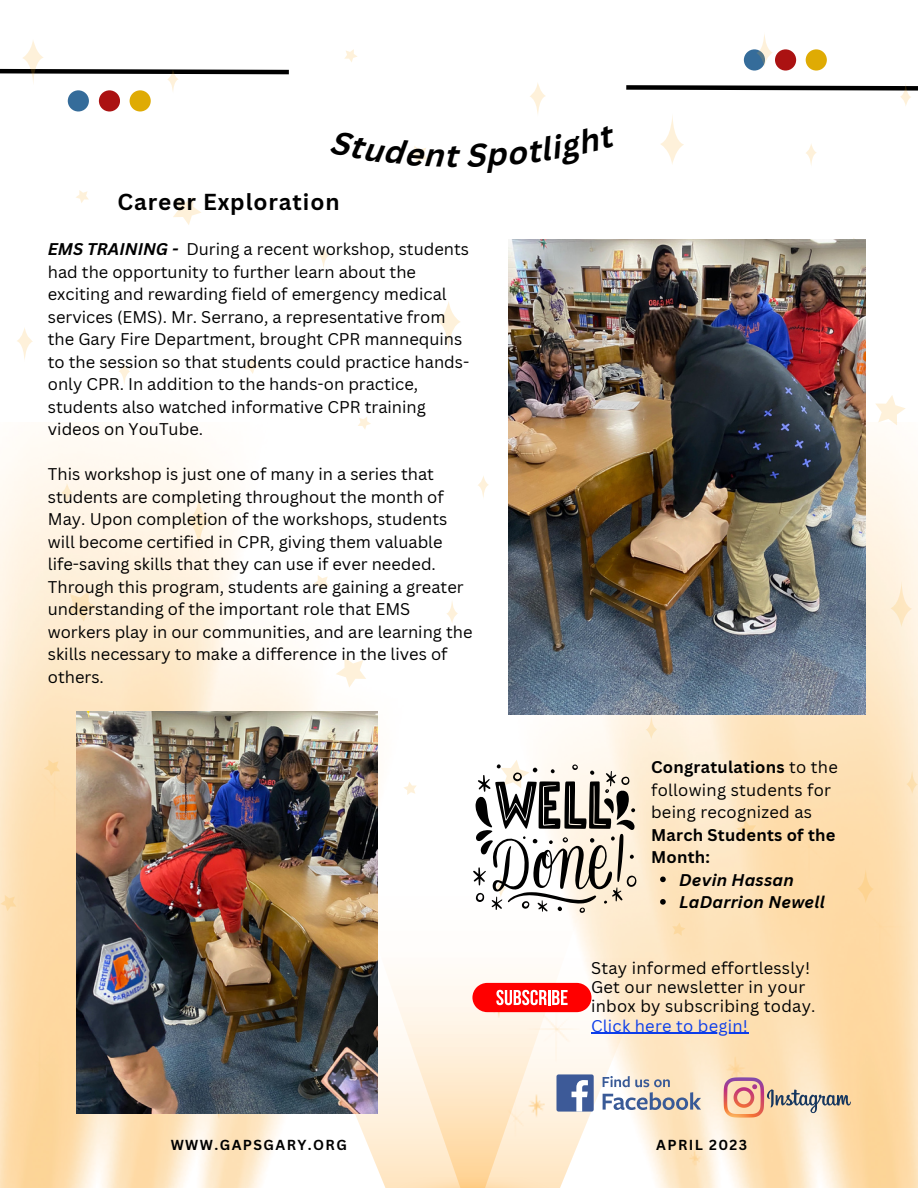
<style>
.page{position:relative;width:918px;height:1188px;background:#fff}
.page>*{position:absolute;margin:0;border:0;box-sizing:border-box;transform-origin:0 0}
.t1{font:700 22.5px "Canva Sans";letter-spacing:.04em;color:#000}
.t2{font:16.5px/22.5px "Canva Sans";color:#000}
.t3{font:italic 700 16.5px/22.5px "Canva Sans";letter-spacing:.015em;color:#000}
.t4{font:700 16.5px/22.5px "Canva Sans";letter-spacing:.015em;color:#000}
.t5{font:16.5px "Canva Sans";letter-spacing:.015em;color:#0c3dea}
.t6{font:700 14.1px "Canva Sans";letter-spacing:.1em;color:#000}
.s1{font-weight:700;font-style:italic}
.s2{font-weight:700}
</style>
<div class="page">
<div style="left:68px;top:90px;width:21px;height:22px;background:#356c9a;border-radius:50%"></div>
<div style="left:99px;top:90px;width:21px;height:22px;background:#ab1212;border-radius:50%"></div>
<div style="left:130px;top:90px;width:21px;height:22px;background:#dfab04;border-radius:50%"></div>
<div style="left:744px;top:49px;width:21px;height:22px;background:#356c9a;border-radius:50%"></div>
<div style="left:775px;top:49px;width:21px;height:22px;background:#ab1212;border-radius:50%"></div>
<div style="left:806px;top:49px;width:21px;height:22px;background:#dfab04;border-radius:50%"></div>
<img style="left:0;top:422px;width:918px;height:766px">
<svg style="left:289px;top:954px;width:367px;height:234px"></svg>
<svg style="left:358px;top:892px;width:229px;height:296px"></svg>
<img style="left:379px;top:1178px;width:187px;height:10px">
<svg style="left:119px;top:362px;width:11px;height:22px"></svg>
<svg style="left:67px;top:591px;width:30px;height:31px"></svg>
<svg style="left:186px;top:500px;width:25px;height:52px"></svg>
<svg style="left:478px;top:475px;width:11px;height:25px"></svg>
<svg style="left:806px;top:144px;width:11px;height:21px"></svg>
<svg style="left:61px;top:483px;width:12px;height:25px"></svg>
<svg style="left:313px;top:575px;width:16px;height:16px"></svg>
<svg style="left:0;top:895px;width:16px;height:16px"></svg>
<svg style="left:44px;top:760px;width:16px;height:16px"></svg>
<svg style="left:173px;top:197px;width:28px;height:28px"></svg>
<svg style="left:17px;top:328px;width:16px;height:32px"></svg>
<svg style="left:76px;top:190px;width:13px;height:13px"></svg>
<svg style="left:0;top:40px;width:289px;height:54px"></svg>
<svg style="left:336px;top:657px;width:30px;height:31px"></svg>
<svg style="left:437px;top:302px;width:23px;height:48px"></svg>
<svg style="left:318px;top:246px;width:11px;height:22px"></svg>
<svg style="left:244px;top:358px;width:16px;height:16px"></svg>
<svg style="left:530px;top:83px;width:15px;height:31px"></svg>
<svg style="left:344px;top:49px;width:13px;height:13px"></svg>
<svg style="left:358px;top:417px;width:13px;height:13px"></svg>
<svg style="left:446px;top:598px;width:12px;height:26px"></svg>
<svg style="left:875px;top:395px;width:31px;height:30px"></svg>
<svg style="left:660px;top:116px;width:24px;height:48px"></svg>
<svg style="left:906px;top:769px;width:12px;height:25px"></svg>
<svg style="left:626px;top:84px;width:292px;height:22px"></svg>
<svg style="left:847px;top:238px;width:16px;height:2px"></svg>
<svg style="left:756px;top:34px;width:17px;height:33px"></svg>
<svg style="left:403px;top:782px;width:14px;height:13px"></svg>
<svg style="left:890px;top:580px;width:22px;height:47px"></svg>
<svg style="left:646px;top:715px;width:11px;height:24px"></svg>
<svg style="left:737px;top:820px;width:19px;height:19px"></svg>
<svg style="left:857px;top:867px;width:17px;height:36px"></svg>
<svg style="left:672px;top:923px;width:14px;height:13px"></svg>
<svg style="left:473px;top:760px;width:164px;height:153px"></svg>
<svg style="left:660px;top:877px;width:6px;height:5px"></svg>
<svg style="left:660px;top:899px;width:6px;height:6px"></svg>
<img style="left:76px;top:711px;width:302px;height:403px">
<img style="left:509px;top:240px;width:356px;height:475px">
<svg style="left:472px;top:983px;width:120px;height:29px"></svg>
<hr style="left:591px;top:1033px;width:157px;height:1px;background:#0c3dea">
<svg style="left:603px;top:1076px;width:98px;height:34px"></svg>
<div style="left:556px;top:1074px;width:38px;height:38px;background:#3d5a98;border-radius:2px"></div>
<svg style="left:572px;top:1080px;width:16px;height:32px"></svg>
<svg style="left:724px;top:1077px;width:127px;height:41px"></svg>
<svg style="left:409px;top:146px;width:19px;height:19px"></svg>
<h1 class="t1" style="left:118px;top:186px;width:223px">Career Exploration</h1>
<p class="t2" style="left:48px;top:237px;width:423px"><span class="s1">EMS TRAINING -</span> During a recent workshop, students had the opportunity to further learn about the exciting and rewarding field of emergency medical services (EMS). Mr. Serrano, a representative from the Gary Fire Department, brought CPR mannequins to the session so that students could practice hands&shy;only CPR. In addition to the hands-on practice, students also watched informative CPR training videos on YouTube.</p>
<p class="t2" style="left:48px;top:462px;width:426px">This workshop is just one of many in a series that students are completing throughout the month of May. Upon completion of the workshops, students will become certified in CPR, giving them valuable life-saving skills that they can use if ever needed.<br>Through this program, students are gaining a greater understanding of the important role that EMS workers play in our communities, and are learning the skills necessary to make a difference in the lives of others.</p>
<p class="t2" style="left:651px;top:755px;width:188px"><span class="s2">Congratulations</span> to the following students for being recognized as</p>
<p class="t4" style="left:651px;top:823px;width:186px">March Students of the<br>Month:</p>
<p class="t3" style="left:679px;top:868px;width:147px">Devin Hassan<br>LaDarrion Newell</p>
<p class="t2" style="left:591px;top:958px;width:226px;line-height:19.2px">Stay informed effortlessly!<br>Get our newsletter in your inbox by subscribing today.</p>
<p class="t5" style="left:591px;top:1014px;width:158px">Click here to begin!</p>
<p class="t6" style="left:171px;top:1135px;width:178px">WWW.GAPSGARY.ORG</p>
<p class="t6" style="left:656px;top:1135px;width:93px">APRIL 2023</p>
</div>
